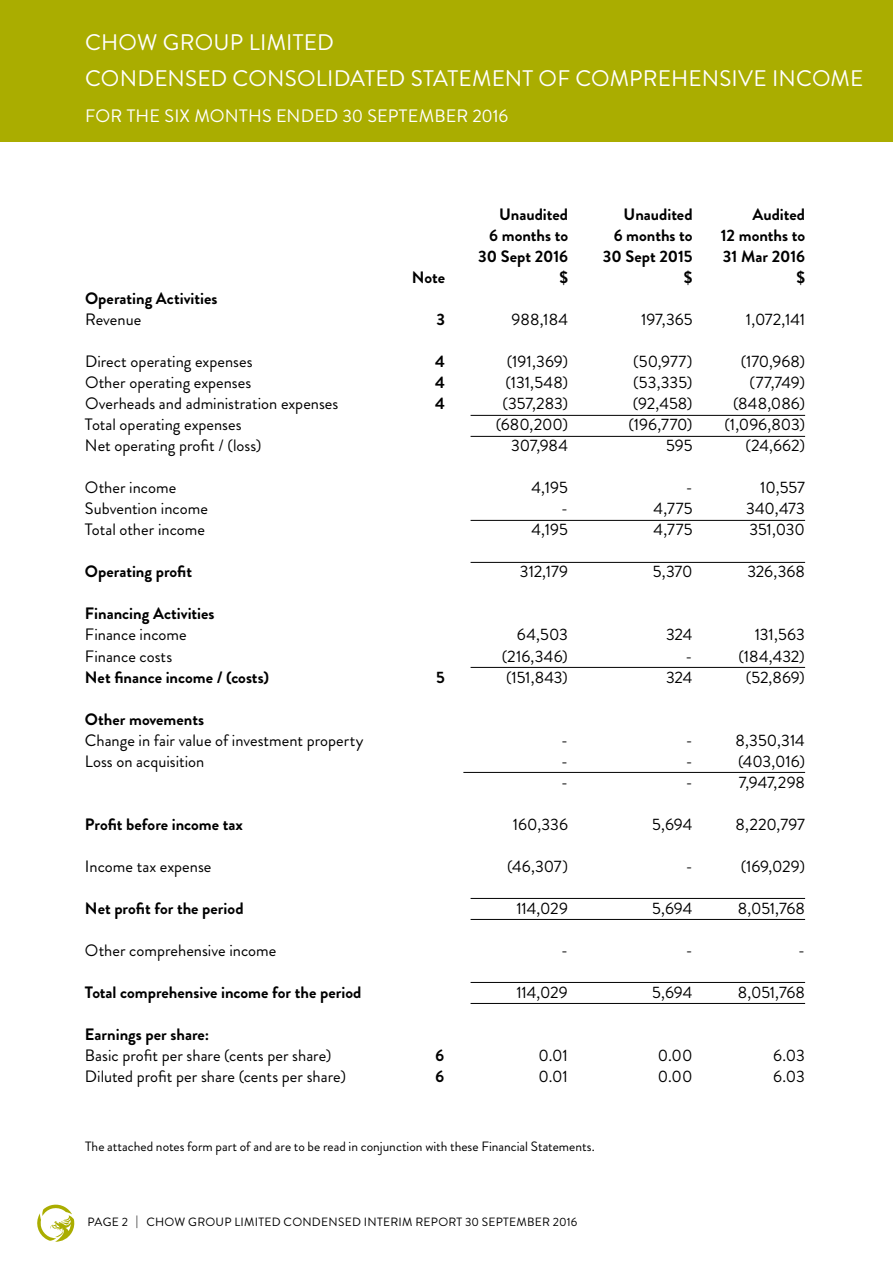
<style>
.page{position:relative;width:893px;height:1263px;background:#fff}
.page>*{position:absolute;margin:0;border:0;box-sizing:border-box;transform-origin:0 0}
.t1{font:22.5px/36px "Brandon Grotesque";letter-spacing:.01em;color:#fff}
.t2{font:18px "Brandon Grotesque";letter-spacing:.01em;color:#fff}
.t3{font:16.5px "Brandon Grotesque";color:#000}
.t4{font:700 16.5px "Brandon Grotesque";color:#000}
.t5{font:13.5px "Brandon Grotesque";color:#000}
.t6{font:12px "Brandon Grotesque";letter-spacing:.02em;color:#000}
</style>
<div class="page">
<svg style="left:37px;top:1204px;width:38px;height:38px"></svg>
<div style="left:0;top:0;width:893px;height:142px;background:#aaad00"></div>
<hr style="left:471px;top:415px;width:334px;height:1px;background:#000">
<hr style="left:471px;top:436px;width:334px;height:1px;background:#000">
<hr style="left:471px;top:520px;width:334px;height:1px;background:#000">
<hr style="left:471px;top:562px;width:334px;height:1px;background:#000">
<hr style="left:471px;top:667px;width:334px;height:1px;background:#000">
<hr style="left:463px;top:772px;width:342px;height:1px;background:#000">
<hr style="left:471px;top:898px;width:334px;height:1px;background:#000">
<hr style="left:471px;top:919px;width:334px;height:1px;background:#000">
<hr style="left:471px;top:982px;width:334px;height:1px;background:#000">
<hr style="left:471px;top:1003px;width:334px;height:1px;background:#000">
<h1 class="t1" style="left:85px;top:25px;width:780px">CHOW GROUP LIMITED<br>CONDENSED CONSOLIDATED STATEMENT OF COMPREHENSIVE INCOME</h1>
<p class="t2" style="left:85px;top:104px;width:425px">FOR THE SIX MONTHS ENDED 30 SEPTEMBER 2016</p>
<p class="t4" style="left:499px;top:203px;width:71px">Unaudited</p>
<p class="t4" style="left:624px;top:203px;width:71px">Unaudited</p>
<p class="t4" style="left:752px;top:203px;width:54px">Audited</p>
<p class="t4" style="left:489px;top:224px;width:80px">6 months to</p>
<p class="t4" style="left:614px;top:224px;width:80px">6 months to</p>
<p class="t4" style="left:721px;top:224px;width:86px">12 months to</p>
<p class="t4" style="left:478px;top:245px;width:91px">30 Sept 2016</p>
<p class="t4" style="left:603px;top:245px;width:91px">30 Sept 2015</p>
<p class="t4" style="left:723px;top:245px;width:84px">31 Mar 2016</p>
<p class="t4" style="left:412px;top:266px;width:35px">Note</p>
<p class="t4" style="left:559px;top:266px;width:10px">$</p>
<p class="t4" style="left:684px;top:266px;width:10px">$</p>
<p class="t4" style="left:796px;top:266px;width:10px">$</p>
<p class="t4" style="left:85px;top:287px;width:134px">Operating Activities</p>
<p class="t3" style="left:85px;top:308px;width:58px">Revenue</p>
<p class="t4" style="left:436px;top:308px;width:10px">3</p>
<p class="t3" style="left:512px;top:308px;width:58px">988,184</p>
<p class="t3" style="left:641px;top:308px;width:53px">197,365</p>
<p class="t3" style="left:746px;top:308px;width:61px">1,072,141</p>
<p class="t3" style="left:85px;top:350px;width:169px">Direct operating expenses</p>
<p class="t4" style="left:435px;top:350px;width:11px">4</p>
<p class="t3" style="left:507px;top:350px;width:63px">(191,369)</p>
<p class="t3" style="left:633px;top:350px;width:61px">(50,977)</p>
<p class="t3" style="left:741px;top:350px;width:66px">(170,968)</p>
<p class="t3" style="left:85px;top:371px;width:168px">Other operating expenses</p>
<p class="t4" style="left:435px;top:371px;width:11px">4</p>
<p class="t3" style="left:505px;top:371px;width:64px">(131,548)</p>
<p class="t3" style="left:633px;top:371px;width:61px">(53,335)</p>
<p class="t3" style="left:749px;top:371px;width:57px">(77,749)</p>
<p class="t3" style="left:85px;top:392px;width:255px">Overheads and administration expenses</p>
<p class="t4" style="left:435px;top:392px;width:11px">4</p>
<p class="t3" style="left:503px;top:392px;width:67px">(357,283)</p>
<p class="t3" style="left:633px;top:392px;width:61px">(92,458)</p>
<p class="t3" style="left:733px;top:392px;width:73px">(848,086)</p>
<p class="t3" style="left:85px;top:413px;width:158px">Total operating expenses</p>
<p class="t3" style="left:496px;top:413px;width:74px">(680,200)</p>
<p class="t3" style="left:629px;top:413px;width:65px">(196,770)</p>
<p class="t3" style="left:724px;top:413px;width:82px">(1,096,803)</p>
<p class="t3" style="left:85px;top:434px;width:178px">Net operating profit / (loss)</p>
<p class="t3" style="left:511px;top:434px;width:58px">307,984</p>
<p class="t3" style="left:666px;top:434px;width:28px">595</p>
<p class="t3" style="left:746px;top:434px;width:61px">(24,662)</p>
<p class="t3" style="left:85px;top:476px;width:93px">Other income</p>
<p class="t3" style="left:531px;top:476px;width:38px">4,195</p>
<p class="t3" style="left:686px;top:476px;width:8px">-</p>
<p class="t3" style="left:760px;top:476px;width:46px">10,557</p>
<p class="t3" style="left:85px;top:497px;width:125px">Subvention income</p>
<p class="t3" style="left:561px;top:497px;width:8px">-</p>
<p class="t3" style="left:654px;top:497px;width:40px">4,775</p>
<p class="t3" style="left:746px;top:497px;width:60px">340,473</p>
<p class="t3" style="left:85px;top:518px;width:122px">Total other income</p>
<p class="t3" style="left:531px;top:518px;width:38px">4,195</p>
<p class="t3" style="left:654px;top:518px;width:40px">4,775</p>
<p class="t3" style="left:749px;top:518px;width:57px">351,030</p>
<p class="t4" style="left:85px;top:560px;width:109px">Operating profit</p>
<p class="t3" style="left:520px;top:560px;width:50px">312,179</p>
<p class="t3" style="left:653px;top:560px;width:41px">5,370</p>
<p class="t3" style="left:747px;top:560px;width:59px">326,368</p>
<p class="t4" style="left:85px;top:602px;width:131px">Financing Activities</p>
<p class="t3" style="left:85px;top:623px;width:103px">Finance income</p>
<p class="t3" style="left:517px;top:623px;width:53px">64,503</p>
<p class="t3" style="left:666px;top:623px;width:28px">324</p>
<p class="t3" style="left:755px;top:623px;width:52px">131,563</p>
<p class="t3" style="left:85px;top:644px;width:89px">Finance costs</p>
<p class="t3" style="left:502px;top:644px;width:68px">(216,346)</p>
<p class="t3" style="left:686px;top:644px;width:8px">-</p>
<p class="t3" style="left:739px;top:644px;width:68px">(184,432)</p>
<p class="t4" style="left:85px;top:665px;width:186px">Net finance income / (costs)</p>
<p class="t4" style="left:436px;top:665px;width:10px">5</p>
<p class="t3" style="left:506px;top:665px;width:63px">(151,843)</p>
<p class="t3" style="left:666px;top:665px;width:28px">324</p>
<p class="t3" style="left:746px;top:665px;width:61px">(52,869)</p>
<p class="t4" style="left:85px;top:707px;width:121px">Other movements</p>
<p class="t3" style="left:85px;top:728px;width:280px">Change in fair value of investment property</p>
<p class="t3" style="left:561px;top:728px;width:8px">-</p>
<p class="t3" style="left:686px;top:728px;width:8px">-</p>
<p class="t3" style="left:735px;top:728px;width:71px">8,350,314</p>
<p class="t3" style="left:85px;top:749px;width:121px">Loss on acquisition</p>
<p class="t3" style="left:561px;top:749px;width:8px">-</p>
<p class="t3" style="left:686px;top:749px;width:8px">-</p>
<p class="t3" style="left:738px;top:749px;width:69px">(403,016)</p>
<p class="t3" style="left:561px;top:770px;width:8px">-</p>
<p class="t3" style="left:686px;top:770px;width:8px">-</p>
<p class="t3" style="left:739px;top:770px;width:68px">7,947,298</p>
<p class="t4" style="left:85px;top:812px;width:159px">Profit before income tax</p>
<p class="t3" style="left:513px;top:812px;width:57px">160,336</p>
<p class="t3" style="left:652px;top:812px;width:42px">5,694</p>
<p class="t3" style="left:735px;top:812px;width:71px">8,220,797</p>
<p class="t3" style="left:85px;top:854px;width:128px">Income tax expense</p>
<p class="t3" style="left:507px;top:854px;width:62px">(46,307)</p>
<p class="t3" style="left:686px;top:854px;width:8px">-</p>
<p class="t3" style="left:741px;top:854px;width:66px">(169,029)</p>
<p class="t4" style="left:85px;top:896px;width:160px">Net profit for the period</p>
<p class="t3" style="left:516px;top:896px;width:53px">114,029</p>
<p class="t3" style="left:652px;top:896px;width:42px">5,694</p>
<p class="t3" style="left:738px;top:896px;width:69px">8,051,768</p>
<p class="t3" style="left:85px;top:938px;width:193px">Other comprehensive income</p>
<p class="t3" style="left:561px;top:938px;width:8px">-</p>
<p class="t3" style="left:686px;top:938px;width:8px">-</p>
<p class="t3" style="left:798px;top:938px;width:8px">-</p>
<p class="t4" style="left:85px;top:980px;width:278px">Total comprehensive income for the period</p>
<p class="t3" style="left:516px;top:980px;width:53px">114,029</p>
<p class="t3" style="left:652px;top:980px;width:42px">5,694</p>
<p class="t3" style="left:738px;top:980px;width:69px">8,051,768</p>
<p class="t4" style="left:85px;top:1022px;width:126px">Earnings per share:</p>
<p class="t3" style="left:85px;top:1043px;width:248px">Basic profit per share (cents per share)</p>
<p class="t4" style="left:435px;top:1043px;width:11px">6</p>
<p class="t3" style="left:538px;top:1043px;width:31px">0.01</p>
<p class="t3" style="left:658px;top:1043px;width:36px">0.00</p>
<p class="t3" style="left:773px;top:1043px;width:33px">6.03</p>
<p class="t3" style="left:85px;top:1064px;width:263px">Diluted profit per share (cents per share)</p>
<p class="t4" style="left:435px;top:1064px;width:11px">6</p>
<p class="t3" style="left:538px;top:1064px;width:31px">0.01</p>
<p class="t3" style="left:658px;top:1064px;width:36px">0.00</p>
<p class="t3" style="left:773px;top:1064px;width:33px">6.03</p>
<p class="t5" style="left:85px;top:1137px;width:511px">The attached notes form part of and are to be read in conjunction with these Financial Statements.</p>
<p class="t6" style="left:88px;top:1213px;width:491px">PAGE 2 | CHOW GROUP LIMITED CONDENSED INTERIM REPORT 30 SEPTEMBER 2016</p>
</div>
